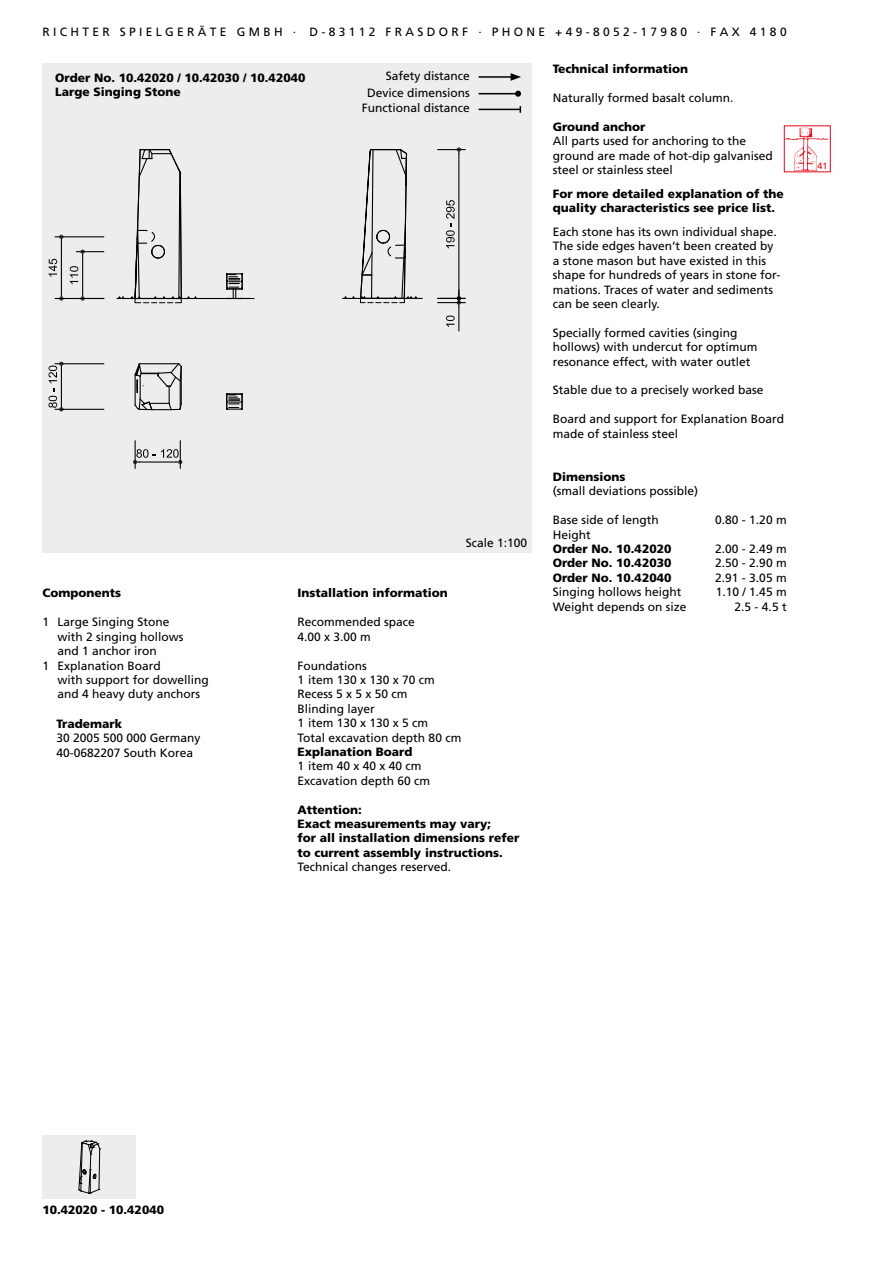
<style>
.page{position:relative;width:893px;height:1263px;background:#fff}
.page>*{position:absolute;margin:0;border:0;box-sizing:border-box;transform-origin:0 0}
.t1{font:12px/14.4px "Frutiger LT Std";color:#000}
.t2{font:900 12px/14.4px "Frutiger LT Std";color:#000}
.t3{font:9px "Frutiger LT Std";color:#e3051b}
</style>
<div class="page">
<div style="left:784px;top:125px;width:47px;height:47px;border:1px solid #e3051b"></div>
<img style="left:785px;top:126px;width:44px;height:46px">
<div style="left:43px;top:64px;width:488px;height:489px;background:#ededed"></div>
<hr style="left:479px;top:76px;width:34px;height:2px;background:#000">
<svg style="left:511px;top:73px;width:10px;height:8px"></svg>
<hr style="left:479px;top:93px;width:39px;height:1px;background:#000">
<svg style="left:515px;top:91px;width:6px;height:6px"></svg>
<hr style="left:479px;top:109px;width:41px;height:1px;background:#000">
<svg style="left:139px;top:363px;width:43px;height:48px"></svg>
<svg style="left:226px;top:393px;width:17px;height:17px"></svg>
<svg style="left:42px;top:224px;width:97px;height:975px"></svg>
<svg style="left:225px;top:273px;width:19px;height:25px"></svg>
<hr style="left:55px;top:298px;width:49px;height:1px;background:#000">
<hr style="left:55px;top:236px;width:49px;height:1px;background:#000">
<hr style="left:61px;top:241px;width:1px;height:53px;background:#000">
<svg style="left:59px;top:294px;width:4px;height:7px"></svg>
<svg style="left:59px;top:235px;width:4px;height:6px"></svg>
<svg style="left:49px;top:259px;width:8px;height:18px"></svg>
<hr style="left:82px;top:256px;width:1px;height:38px;background:#000">
<svg style="left:76px;top:294px;width:28px;height:7px"></svg>
<svg style="left:76px;top:250px;width:28px;height:6px"></svg>
<svg style="left:70px;top:266px;width:8px;height:18px"></svg>
<hr style="left:117px;top:298px;width:137px;height:1px;background:#000">
<hr style="left:343px;top:298px;width:79px;height:1px;background:#000">
<hr style="left:458px;top:154px;width:1px;height:140px;background:#000">
<svg style="left:438px;top:147px;width:27px;height:7px"></svg>
<svg style="left:446px;top:200px;width:9px;height:48px"></svg>
<hr style="left:55px;top:363px;width:49px;height:1px;background:#000">
<hr style="left:55px;top:409px;width:49px;height:1px;background:#000">
<svg style="left:49px;top:362px;width:14px;height:49px"></svg>
<svg style="left:133px;top:441px;width:49px;height:27px"></svg>
<svg style="left:438px;top:290px;width:27px;height:41px"></svg>
<svg style="left:117px;top:149px;width:100px;height:154px"></svg>
<svg style="left:343px;top:149px;width:75px;height:154px"></svg>
<p class="t1" style="left:43px;top:25px;width:746px">R I C H T E R S P I E L G E R Ä T E G M B H · D - 8 3 1 1 2 F R A S D O R F · P H O N E + 4 9 - 8 0 5 2 - 1 7 9 8 0 · F A X 4 1 8 0</p>
<p class="t2" style="left:55px;top:70px;width:252px">Order No. 10.42020 / 10.42030 / 10.42040<br>Large Singing Stone</p>
<p class="t1" style="left:362px;top:68px;width:110px;line-height:16.2px;text-align:right">Safety distance<br>Device dimensions<br>Functional distance</p>
<p class="t1" style="left:466px;top:535px;width:63px">Scale 1:100</p>
<p class="t2" style="left:43px;top:586px;width:80px">Components</p>
<p class="t1" style="left:43px;top:615px;width:128px">1 Large Singing Stone</p>
<p class="t1" style="left:57px;top:629px;width:128px">with 2 singing hollows</p>
<p class="t1" style="left:57px;top:644px;width:101px">and 1 anchor iron</p>
<p class="t1" style="left:43px;top:658px;width:120px">1 Explanation Board</p>
<p class="t1" style="left:57px;top:673px;width:153px">with support for dowelling</p>
<p class="t1" style="left:57px;top:687px;width:144px">and 4 heavy duty anchors</p>
<p class="t2" style="left:56px;top:716px;width:67px">Trademark</p>
<p class="t1" style="left:56px;top:731px;width:146px">30 2005 500 000 Germany<br>40-0682207 South Korea</p>
<p class="t2" style="left:297px;top:586px;width:152px">Installation information</p>
<p class="t1" style="left:297px;top:615px;width:119px">Recommended space<br>4.00 x 3.00 m</p>
<p class="t1" style="left:297px;top:658px;width:165px">Foundations<br>1 item 130 x 130 x 70 cm<br>Recess 5 x 5 x 50 cm<br>Blinding layer<br>1 item 130 x 130 x 5 cm<br>Total excavation depth 80 cm</p>
<p class="t2" style="left:297px;top:744px;width:116px">Explanation Board</p>
<p class="t1" style="left:297px;top:759px;width:134px">1 item 40 x 40 x 40 cm<br>Excavation depth 60 cm</p>
<p class="t2" style="left:297px;top:802px;width:223px">Attention:<br>Exact measurements may vary;<br>for all installation dimensions refer to current assembly instructions.</p>
<p class="t1" style="left:297px;top:860px;width:155px">Technical changes reserved.</p>
<p class="t2" style="left:553px;top:61px;width:137px">Technical information</p>
<p class="t1" style="left:553px;top:90px;width:182px">Naturally formed basalt column.</p>
<p class="t2" style="left:553px;top:120px;width:94px">Ground anchor</p>
<p class="t1" style="left:553px;top:134px;width:222px">All parts used for anchoring to the ground are made of hot-dip galvanised steel or stainless steel</p>
<p class="t2" style="left:553px;top:186px;width:232px">For more detailed explanation of the quality characteristics see price list.</p>
<p class="t1" style="left:553px;top:225px;width:229px">Each stone has its own individual shape.<br>The side edges haven‘t been created by a stone mason but have existed in this shape for hundreds of years in stone for&shy;mations. Traces of water and sediments can be seen clearly.</p>
<p class="t1" style="left:553px;top:326px;width:206px">Specially formed cavities (singing hollows) with undercut for optimum resonance effect, with water outlet</p>
<p class="t1" style="left:553px;top:383px;width:212px">Stable due to a precisely worked base</p>
<p class="t1" style="left:553px;top:412px;width:233px">Board and support for Explanation Board made of stainless steel</p>
<p class="t2" style="left:553px;top:469px;width:74px">Dimensions</p>
<p class="t1" style="left:553px;top:484px;width:147px">(small deviations possible)</p>
<p class="t1" style="left:553px;top:513px;width:108px">Base side of length</p>
<p class="t1" style="left:715px;top:513px;width:73px">0.80 - 1.20 m</p>
<p class="t1" style="left:553px;top:527px;width:40px">Height</p>
<p class="t2" style="left:553px;top:541px;width:120px">Order No. 10.42020</p>
<p class="t1" style="left:715px;top:542px;width:73px">2.00 - 2.49 m</p>
<p class="t2" style="left:553px;top:556px;width:120px">Order No. 10.42030</p>
<p class="t1" style="left:715px;top:556px;width:73px">2.50 - 2.90 m</p>
<p class="t2" style="left:553px;top:570px;width:120px">Order No. 10.42040</p>
<p class="t1" style="left:715px;top:570px;width:73px">2.91 - 3.05 m</p>
<p class="t1" style="left:553px;top:585px;width:130px">Singing hollows height</p>
<p class="t1" style="left:716px;top:585px;width:72px">1.10 / 1.45 m</p>
<p class="t1" style="left:553px;top:599px;width:135px">Weight depends on size</p>
<p class="t1" style="left:735px;top:599px;width:54px">2.5 - 4.5 t</p>
<p class="t3" style="left:817px;top:161px;width:12px">41</p>
<p class="t2" style="left:43px;top:1203px;width:123px">10.42020 - 10.42040</p>
</div>
